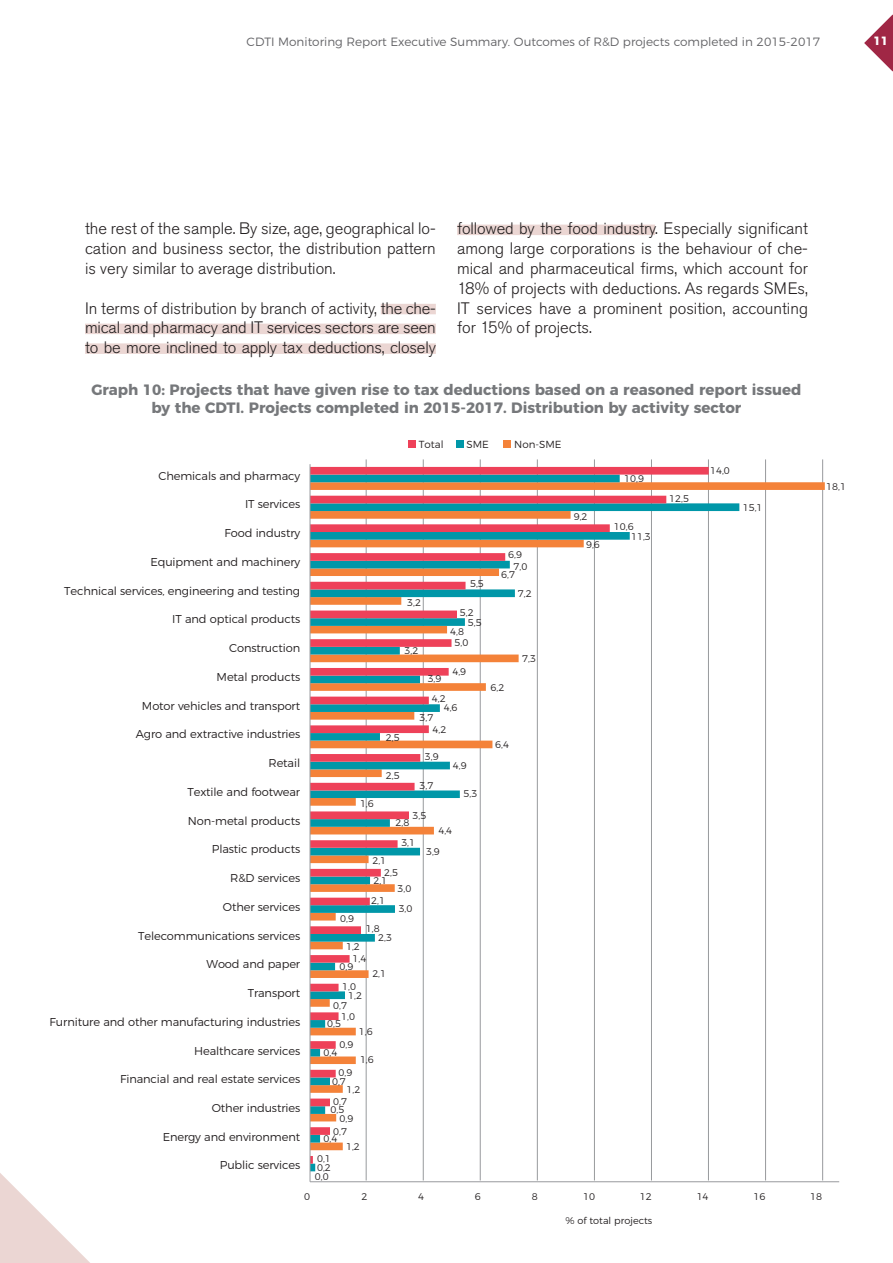
<style>
.page{position:relative;width:893px;height:1263px;background:#fff}
.page>*{position:absolute;margin:0;border:0;box-sizing:border-box;transform-origin:0 0}
.t1{font:300 16.5px/19.8px "Akzidenz Grotesk Std";color:#231f20;text-align:justify}
.titulo_grafico{font:700 15px/18px "Montserrat";color:#76787b;text-align:center}
.t2{font:300 12px "Montserrat";color:#636366}
.t3{font:700 12px "Montserrat";color:#fff}
.t4{font:300 11.4px "Montserrat";letter-spacing:-.01em;color:#231f20}
.t5{font:300 10.2px "Montserrat";color:#231f20}
.t6{font:300 9.75px "Montserrat";color:#231f20}
.t7{font:300 9.6px/11.2px "Montserrat";color:#231f20}
</style>
<div class="page">
<svg style="left:0;top:1173px;width:90px;height:90px"></svg>
<svg style="left:864px;top:15px;width:29px;height:56px"></svg>
<div style="left:381px;top:304px;width:55px;height:10px;background:#ebd6d3"></div>
<div style="left:85px;top:324px;width:351px;height:10px;background:#ebd6d3"></div>
<div style="left:85px;top:343px;width:351px;height:11px;background:#ebd6d3"></div>
<div style="left:457px;top:225px;width:198px;height:10px;background:#ebd6d3"></div>
<div style="left:408px;top:440px;width:7px;height:7px;background:#ee4159"></div>
<div style="left:456px;top:440px;width:7px;height:7px;background:#0097a8"></div>
<div style="left:504px;top:440px;width:7px;height:7px;background:#f48239"></div>
<hr style="left:366px;top:459px;width:1px;height:721px;background:#989a9d">
<hr style="left:423px;top:459px;width:1px;height:721px;background:#989a9d">
<hr style="left:480px;top:459px;width:1px;height:721px;background:#989a9d">
<hr style="left:537px;top:459px;width:1px;height:721px;background:#989a9d">
<hr style="left:594px;top:459px;width:1px;height:721px;background:#989a9d">
<hr style="left:651px;top:459px;width:1px;height:721px;background:#989a9d">
<hr style="left:708px;top:459px;width:1px;height:721px;background:#989a9d">
<hr style="left:765px;top:459px;width:1px;height:721px;background:#989a9d">
<hr style="left:822px;top:459px;width:1px;height:721px;background:#989a9d">
<svg style="left:739px;top:482px;width:86px;height:668px"></svg>
<svg style="left:311px;top:467px;width:398px;height:697px"></svg>
<hr style="left:310px;top:1181px;width:529px;height:1px;background:#989a9d">
<hr style="left:310px;top:464px;width:1px;height:718px;background:#989a9d">
<p class="t2" style="left:247px;top:32px;width:575px">CDTI Monitoring Report Executive Summary. Outcomes of R&amp;D projects completed in 2015-2017</p>
<p class="t3" style="left:873px;top:31px;width:16px">11</p>
<p class="t1" style="left:85px;top:219px;width:352px">the rest of the sample. By size, age, geographical lo&shy;cation and business sector, the distribution pattern is very similar to average distribution.</p>
<p class="t1" style="left:85px;top:298px;width:352px">In terms of distribution by branch of activity, the che&shy;mical and pharmacy and IT services sectors are seen to be more inclined to apply tax deductions, closely</p>
<p class="t1" style="left:457px;top:219px;width:352px">followed by the food industry. Especially significant among large corporations is the behaviour of che&shy;mical and pharmaceutical firms, which account for 18% of projects with deductions. As regards SMEs, IT services have a prominent position, accounting for 15% of projects.</p>
<p class="titulo_grafico" style="left:92px;top:380px;width:711px">Graph 10: Projects that have given rise to tax deductions based on a reasoned report issued by the CDTI. Projects completed in 2015-2017. Distribution by activity sector</p>
<p class="t4" style="left:159px;top:467px;width:143px">Chemicals and pharmacy</p>
<p class="t4" style="left:245px;top:495px;width:57px">IT services</p>
<p class="t4" style="left:225px;top:524px;width:77px">Food industry</p>
<p class="t4" style="left:150px;top:553px;width:151px">Equipment and machinery</p>
<p class="t4" style="left:64px;top:582px;width:238px">Technical services, engineering and testing</p>
<p class="t4" style="left:172px;top:610px;width:129px">IT and optical products</p>
<p class="t4" style="left:229px;top:639px;width:73px">Construction</p>
<p class="t4" style="left:217px;top:668px;width:85px">Metal products</p>
<p class="t4" style="left:142px;top:696px;width:160px">Motor vehicles and transport</p>
<p class="t4" style="left:136px;top:725px;width:166px">Agro and extractive industries</p>
<p class="t4" style="left:269px;top:754px;width:33px">Retail</p>
<p class="t4" style="left:187px;top:783px;width:114px">Textile and footwear</p>
<p class="t4" style="left:188px;top:811px;width:114px">Non-metal products</p>
<p class="t4" style="left:212px;top:840px;width:90px">Plastic products</p>
<p class="t4" style="left:230px;top:869px;width:72px">R&amp;D services</p>
<p class="t4" style="left:223px;top:898px;width:79px">Other services</p>
<p class="t4" style="left:138px;top:926px;width:164px">Telecommunications services</p>
<p class="t4" style="left:207px;top:955px;width:95px">Wood and paper</p>
<p class="t4" style="left:248px;top:984px;width:54px">Transport</p>
<p class="t4" style="left:50px;top:1013px;width:252px">Furniture and other manufacturing industries</p>
<p class="t4" style="left:194px;top:1041px;width:108px">Healthcare services</p>
<p class="t4" style="left:120px;top:1070px;width:182px">Financial and real estate services</p>
<p class="t4" style="left:212px;top:1099px;width:90px">Other industries</p>
<p class="t4" style="left:163px;top:1128px;width:139px">Energy and environment</p>
<p class="t4" style="left:220px;top:1156px;width:82px">Public services</p>
<p class="t5" style="left:419px;top:436px;width:26px">Total</p>
<p class="t5" style="left:466px;top:436px;width:24px">SME</p>
<p class="t5" style="left:514px;top:436px;width:49px">Non-SME</p>
<p class="t7" style="left:407px;top:596px;width:15px">3,2</p>
<p class="t7" style="left:405px;top:644px;width:15px">3,2</p>
<p class="t7" style="left:428px;top:673px;width:15px">3,9</p>
<p class="t7" style="left:470px;top:578px;width:15px">5,5</p>
<p class="t7" style="left:460px;top:606px;width:15px">5,2</p>
<p class="t7" style="left:468px;top:616px;width:15px">5,5</p>
<p class="t7" style="left:450px;top:625px;width:15px">4,8</p>
<p class="t7" style="left:454px;top:636px;width:15px">5,0</p>
<p class="t7" style="left:452px;top:665px;width:15px">4,9</p>
<p class="t7" style="left:508px;top:549px;width:21px;text-align:center">6,9<br>7,0</p>
<p class="t7" style="left:501px;top:568px;width:15px">6,7</p>
<p class="t7" style="left:518px;top:587px;width:15px">7,2</p>
<p class="t7" style="left:522px;top:652px;width:15px">7,3</p>
<p class="t7" style="left:490px;top:681px;width:15px">6,2</p>
<p class="t7" style="left:360px;top:797px;width:15px">1,6</p>
<p class="t7" style="left:386px;top:731px;width:15px">2,5</p>
<p class="t7" style="left:386px;top:769px;width:15px">2,5</p>
<p class="t7" style="left:432px;top:692px;width:15px">4,2</p>
<p class="t7" style="left:444px;top:701px;width:15px">4,6</p>
<p class="t7" style="left:420px;top:711px;width:15px">3,7</p>
<p class="t7" style="left:432px;top:723px;width:15px">4,2</p>
<p class="t7" style="left:425px;top:750px;width:15px">3,9</p>
<p class="t7" style="left:420px;top:779px;width:15px">3,7</p>
<p class="t7" style="left:453px;top:759px;width:15px">4,9</p>
<p class="t7" style="left:464px;top:787px;width:15px">5,3</p>
<p class="t7" style="left:413px;top:809px;width:15px">3,5</p>
<p class="t7" style="left:395px;top:816px;width:15px">2,8</p>
<p class="t7" style="left:438px;top:824px;width:15px">4,4</p>
<p class="t7" style="left:401px;top:836px;width:15px">3,1</p>
<p class="t7" style="left:426px;top:845px;width:15px">3,9</p>
<p class="t7" style="left:384px;top:855px;width:15px;text-indent:-12px">2,1<br>2,5</p>
<p class="t7" style="left:373px;top:874px;width:15px">2,1</p>
<p class="t7" style="left:398px;top:882px;width:15px">3,0</p>
<p class="t7" style="left:340px;top:912px;width:15px">0,9</p>
<p class="t7" style="left:371px;top:894px;width:15px">2,1</p>
<p class="t7" style="left:399px;top:902px;width:15px">3,0</p>
<p class="t7" style="left:378px;top:923px;width:15px;line-height:9.1px;text-indent:-12px">1,8<br>2,3</p>
<p class="t7" style="left:352px;top:940px;width:15px;text-indent:-6px">1,2<br>1,4</p>
<p class="t7" style="left:340px;top:960px;width:15px">0,9</p>
<p class="t7" style="left:372px;top:967px;width:15px">2,1</p>
<p class="t7" style="left:342px;top:980px;width:15px">1,0</p>
<p class="t7" style="left:348px;top:989px;width:15px">1,2</p>
<p class="t7" style="left:333px;top:999px;width:15px">0,7</p>
<p class="t7" style="left:341px;top:1010px;width:15px">1,0</p>
<p class="t7" style="left:327px;top:1017px;width:15px">0,5</p>
<p class="t7" style="left:359px;top:1025px;width:15px">1,6</p>
<p class="t7" style="left:340px;top:1038px;width:15px">0,9</p>
<p class="t7" style="left:323px;top:1046px;width:15px">0,4</p>
<p class="t7" style="left:360px;top:1053px;width:15px">1,6</p>
<p class="t7" style="left:339px;top:1066px;width:15px">0,9</p>
<p class="t7" style="left:332px;top:1075px;width:15px">0,7</p>
<p class="t7" style="left:347px;top:1083px;width:15px">1,2</p>
<p class="t7" style="left:330px;top:1097px;width:18px;line-height:8.1px">0,7<br>0,5</p>
<p class="t7" style="left:333px;top:1111px;width:22px;line-height:12.9px;text-indent:6px">0,9<br>0,7</p>
<p class="t7" style="left:346px;top:1140px;width:15px">1,2</p>
<p class="t7" style="left:315px;top:1154px;width:17px;line-height:8.9px;text-align:justify">0,1<br>0,2<br>0,0</p>
<p class="t7" style="left:323px;top:1132px;width:15px">0,4</p>
<p class="t7" style="left:495px;top:738px;width:15px">6,4</p>
<p class="t7" style="left:574px;top:510px;width:15px">9,2</p>
<p class="t7" style="left:586px;top:538px;width:15px">9,6</p>
<p class="t7" style="left:624px;top:472px;width:21px">10,9</p>
<p class="t7" style="left:631px;top:521px;width:21px;line-height:10.2px;text-indent:-17px">10,6<br>11,3</p>
<p class="t7" style="left:669px;top:492px;width:21px">12,5</p>
<p class="t7" style="left:710px;top:464px;width:21px">14,0</p>
<p class="t7" style="left:743px;top:501px;width:21px">15,1</p>
<p class="t7" style="left:826px;top:480px;width:21px">18,1</p>
<p class="t6" style="left:304px;top:1189px;width:7px">0</p>
<p class="t6" style="left:361px;top:1189px;width:7px">2</p>
<p class="t6" style="left:418px;top:1189px;width:7px">4</p>
<p class="t6" style="left:475px;top:1189px;width:7px">6</p>
<p class="t6" style="left:532px;top:1189px;width:7px">8</p>
<p class="t6" style="left:583px;top:1189px;width:13px">10</p>
<p class="t6" style="left:640px;top:1189px;width:13px">12</p>
<p class="t6" style="left:697px;top:1189px;width:13px">14</p>
<p class="t6" style="left:753px;top:1189px;width:13px">16</p>
<p class="t6" style="left:810px;top:1189px;width:13px">18</p>
<p class="t6" style="left:565px;top:1213px;width:88px">% of total projects</p>
</div>
